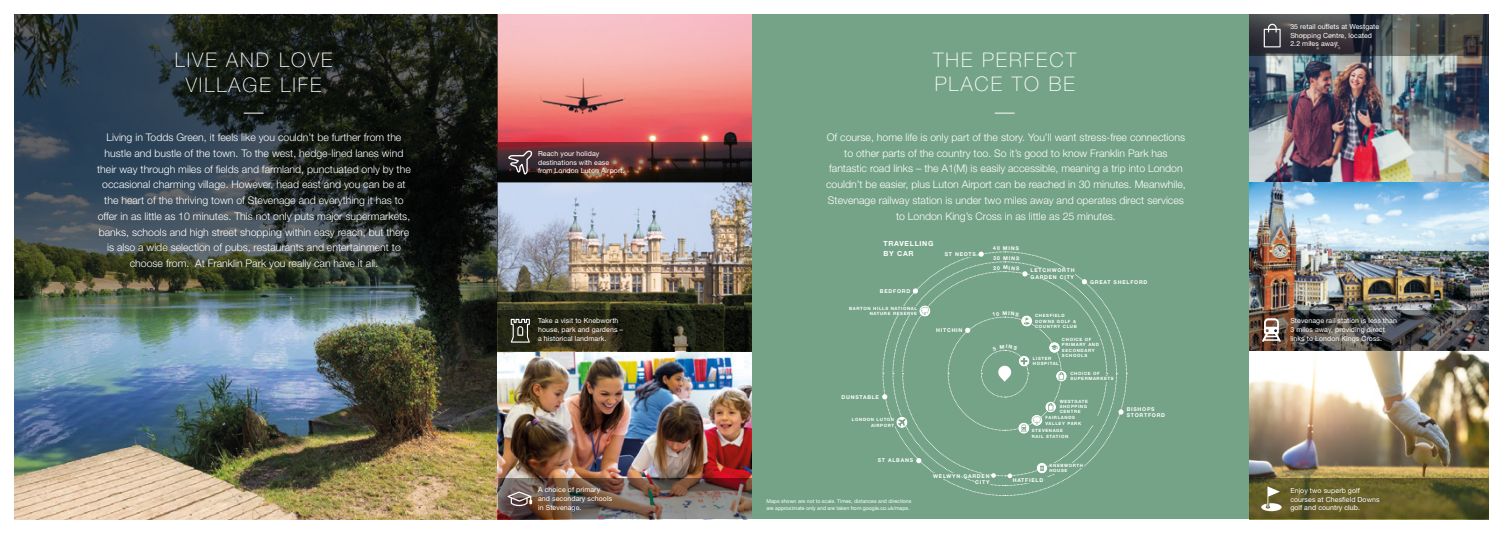
<style>
.page{position:relative;width:1504px;height:534px;background:#fff}
.page>*{position:absolute;margin:0;border:0;box-sizing:border-box;transform-origin:0 0}
.t1{font:100 20.12px/25px "Helvetica Neue LT Std";letter-spacing:.1em;color:#fff;text-align:center}
.t2{font:300 10.5px/15.8px "Helvetica Neue LT Std";color:#fff;text-align:center}
.t3{font:7px/8.8px "Helvetica Neue LT Std";letter-spacing:.01em;color:#fff}
.t4{font:700 7px/9.6px "Helvetica Neue LT Std";letter-spacing:.1em;color:#fff}
.t5{font:700 5.25px/6.3px "Helvetica Neue LT Std";letter-spacing:.14em;color:#fff}
.t6{font:5.25px/7px "Helvetica Neue LT Std";color:#fff}
.t7{font:700 4.38px/5.4px "Helvetica Neue LT Std";letter-spacing:.14em;color:#fff}
</style>
<div class="page">
<img style="left:15px;top:15px;width:729px;height:503px">
<svg style="left:497px;top:310px;width:247px;height:41px;background:#252415"></svg>
<svg style="left:497px;top:142px;width:247px;height:41px;background:#442728"></svg>
<img style="left:497px;top:478px;width:247px;height:40px">
<svg style="left:15px;top:15px;width:482px;height:303px;background:#2c3635"></svg>
<svg style="left:507px;top:491px;width:25px;height:14px"></svg>
<svg style="left:507px;top:150px;width:25px;height:25px"></svg>
<svg style="left:510px;top:318px;width:20px;height:24px"></svg>
<svg style="left:244px;top:113px;width:19px;height:1px"></svg>
<img style="left:744px;top:15px;width:7px;height:463px">
<svg style="left:744px;top:310px;width:7px;height:41px"></svg>
<svg style="left:744px;top:142px;width:7px;height:41px"></svg>
<svg style="left:744px;top:478px;width:7px;height:40px"></svg>
<div style="left:752px;top:15px;width:497px;height:503px;background:#75a388"></div>
<img style="left:1249px;top:56px;width:239px;height:422px">
<svg style="left:1249px;top:15px;width:239px;height:41px;background:#434545"></svg>
<img style="left:1249px;top:310px;width:239px;height:41px">
<svg style="left:1249px;top:478px;width:239px;height:40px;background:#5f5927"></svg>
<svg style="left:1263px;top:24px;width:17px;height:23px"></svg>
<svg style="left:1261px;top:318px;width:19px;height:25px"></svg>
<svg style="left:1260px;top:486px;width:21px;height:24px"></svg>
<svg style="left:994px;top:113px;width:20px;height:1px"></svg>
<svg style="left:882px;top:251px;width:245px;height:245px"></svg>
<h1 class="t1" style="left:175px;top:47px;width:159px">LIVE AND LOVE<br>VILLAGE LIFE</h1>
<p class="t2" style="left:97px;top:129px;width:315px">Living in Todds Green, it feels like you couldn’t be further from the hustle and bustle of the town. To the west, hedge-lined lanes wind their way through miles of fields and farmland, punctuated only by the occasional charming village. However, head east and you can be at the heart of the thriving town of Stevenage and everything it has to offer in as little as 10 minutes. This not only puts major supermarkets, banks, schools and high street shopping within easy reach, but there is also a wide selection of pubs, restaurants and entertainment to choose from. At Franklin Park you really can have it all.</p>
<p class="t3" style="left:538px;top:149px;width:88px">Reach your holiday destinations with ease from London Luton Airport.</p>
<p class="t3" style="left:538px;top:316px;width:86px">Take a visit to Knebworth house, park and gardens – a historical landmark.</p>
<p class="t3" style="left:538px;top:485px;width:76px">A choice of primary and secondary schools in Stevenage.</p>
<h1 class="t1" style="left:933px;top:47px;width:144px;line-height:24.5px;text-align:left">THE PERFECT<br>PLACE TO BE</h1>
<p class="t2" style="left:826px;top:129px;width:361px">Of course, home life is only part of the story. You’ll want stress-free connections to other parts of the country too. So it’s good to know Franklin Park has fantastic road links – the A1(M) is easily accessible, meaning a trip into London couldn’t be easier, plus Luton Airport can be reached in 30 minutes. Meanwhile, Stevenage railway station is under two miles away and operates direct services to London King’s Cross in as little as 25 minutes.</p>
<p class="t4" style="left:883px;top:238px;width:51px">TRAVELLING<br>BY CAR</p>
<p class="t5" style="left:944px;top:251px;width:33px">ST NEOTS</p>
<p class="t5" style="left:879px;top:287px;width:32px">BEDFORD</p>
<p class="t7" style="left:849px;top:305px;width:69px;text-align:right">BARTON HILLS NATIONAL<br>NATURE RESERVE</p>
<p class="t5" style="left:936px;top:327px;width:28px">HITCHIN</p>
<p class="t5" style="left:841px;top:393px;width:39px">DUNSTABLE</p>
<p class="t7" style="left:851px;top:416px;width:44px;text-align:right">LONDON LUTON<br>AIRPORT</p>
<p class="t5" style="left:877px;top:457px;width:37px">ST ALBANS</p>
<p class="t6" style="left:766px;top:497px;width:146px">Maps shown are not to scale. Times, distances and directions are approximate only and are taken from google.co.uk/maps.</p>
<p class="t5" style="left:933px;top:472px;width:58px;text-align:right">WELWYN GARDEN<br>CITY</p>
<p class="t5" style="left:1002px;top:244px;width:6px">M</p>
<p class="t5" style="left:1003px;top:254px;width:6px">M</p>
<p class="t5" style="left:1030px;top:267px;width:45px">LETCHWORTH<br>GARDEN CITY</p>
<p class="t7" style="left:1034px;top:312px;width:43px">CHESFIELD<br>DOWNS GOLF &amp;<br>COUNTRY CLUB</p>
<p class="t5" style="left:1089px;top:278px;width:59px">GREAT SHELFORD</p>
<p class="t7" style="left:1061px;top:336px;width:39px">CHOICE OF<br>PRIMARY AND<br>SECONDARY<br>SCHOOLS</p>
<p class="t7" style="left:1032px;top:355px;width:27px">LISTER<br>HOSPITAL</p>
<p class="t7" style="left:1070px;top:370px;width:45px">CHOICE OF<br>SUPERMARKETS</p>
<p class="t7" style="left:1059px;top:398px;width:30px">WESTGATE<br>SHOPPING<br>CENTRE</p>
<p class="t7" style="left:1031px;top:427px;width:38px">STEVENAGE<br>RAIL STATION</p>
<p class="t7" style="left:1045px;top:415px;width:37px">FAIRLANDS<br>VALLEY PARK</p>
<p class="t7" style="left:1049px;top:462px;width:35px">KNEBWORTH<br>HOUSE</p>
<p class="t5" style="left:1126px;top:405px;width:40px">BISHOPS<br>STORTFORD</p>
<p class="t5" style="left:1012px;top:476px;width:32px">HATFIELD</p>
<p class="t3" style="left:1290px;top:22px;width:90px">35 retail outlets at Westgate<br>Shopping Centre, located<br>2.2 miles away.</p>
<p class="t3" style="left:1290px;top:316px;width:108px">Stevenage rail station is less than<br>3 miles away, providing direct links to London Kings Cross.</p>
<p class="t3" style="left:1290px;top:485px;width:91px">Enjoy two superb golf courses at Chesfield Downs golf and country club.</p>
</div>
